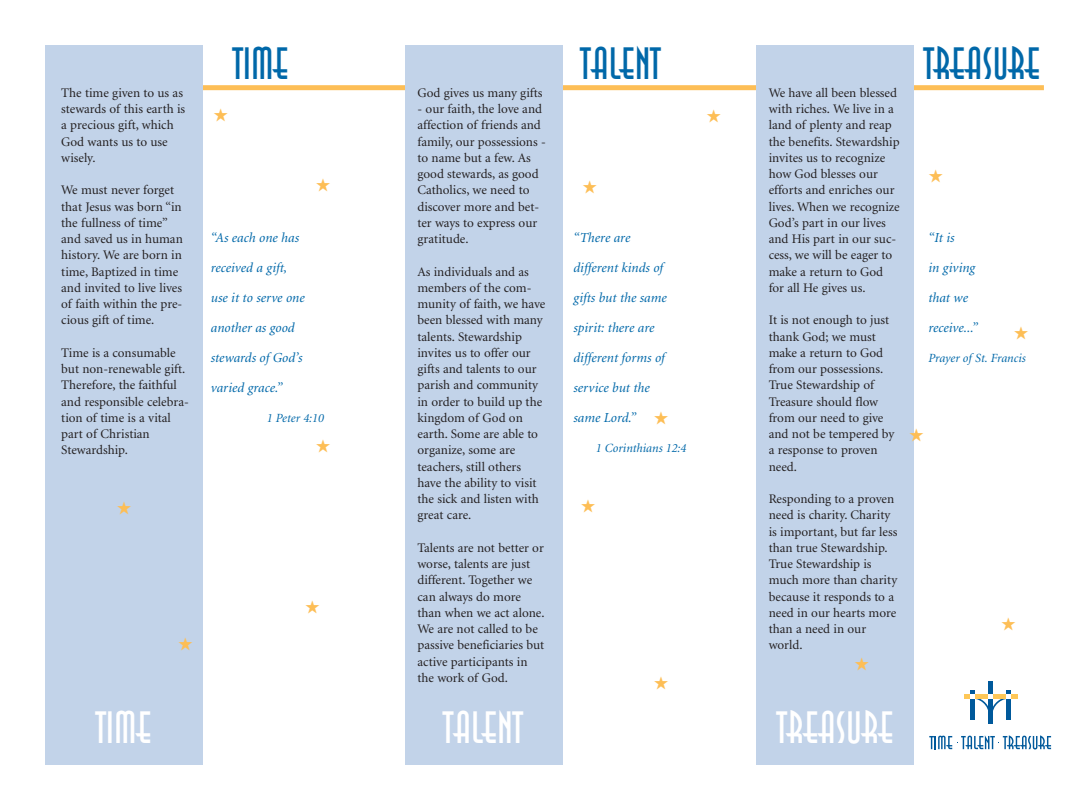
<style>
.page{position:relative;width:1080px;height:810px;background:#fff}
.page>*{position:absolute;margin:0;border:0;box-sizing:border-box;transform-origin:0 0}
.t1{font:45px "Anna";color:#0068a9}
.t2{font:45px "Anna";color:#fff}
.t3{font:italic 13.75px/30px "Minion";color:#0068a9}
.t4{font:13.12px/16.2px "Minion";color:#231f20}
.t5{font:italic 12.5px "Minion";color:#0068a9}
</style>
<div class="page">
<div style="left:191px;top:85px;width:853px;height:5px;background:#fdbe56"></div>
<div style="left:45px;top:45px;width:157px;height:720px;background:#c2d3e9"></div>
<div style="left:405px;top:45px;width:157px;height:720px;background:#c2d3e9"></div>
<svg style="left:929px;top:735px;width:122px;height:15px"></svg>
<hr style="left:964px;top:694px;width:54px;height:4px;background:#fec757">
<div style="left:1006px;top:690px;width:5px;height:29px;background:#00599b"></div>
<div style="left:970px;top:690px;width:5px;height:29px;background:#00599b"></div>
<div style="left:988px;top:681px;width:5px;height:43px;background:#00599b"></div>
<svg style="left:970px;top:694px;width:41px;height:17px"></svg>
<div style="left:756px;top:45px;width:158px;height:720px;background:#c2d3e9"></div>
<p class="t4" style="left:61px;top:84px;width:125px">The time given to us as stewards of this earth is a precious gift, which<br>God wants us to use wisely.</p>
<p class="t4" style="left:61px;top:182px;width:123px">We must never forget that Jesus was born “in the fullness of time” and saved us in human history. We are born in time, Baptized in time and invited to live lives of faith within the pre&shy;cious gift of time.</p>
<p class="t4" style="left:61px;top:344px;width:129px">Time is a consumable but non-renewable gift.<br>Therefore, the faithful and responsible celebra&shy;tion of time is a vital part of Christian<br>Stewardship.</p>
<h1 class="t1" style="left:233px;top:37px;width:57px">TIME</h1>
<p class="t3" style="left:211px;top:223px;width:95px">“As each one has received a gift, use it to serve one another as good stewards of God’s varied grace.”</p>
<p class="t5" style="left:267px;top:413px;width:59px">1 Peter 4:10</p>
<p class="t4" style="left:418px;top:84px;width:126px">God gives us many gifts</p>
<p class="t4" style="left:418px;top:100px;width:130px">- our faith, the love and affection of friends and family, our possessions - to name but a few. As good stewards, as good<br>Catholics, we need to discover more and bet&shy;ter ways to express our gratitude.</p>
<p class="t4" style="left:418px;top:263px;width:129px">As individuals and as members of the com&shy;munity of faith, we have been blessed with many talents. Stewardship invites us to offer our gifts and talents to our parish and community in order to build up the kingdom of God on earth. Some are able to organize, some are teachers, still others have the ability to visit the sick and listen with great care.</p>
<p class="t4" style="left:418px;top:539px;width:129px">Talents are not better or worse, talents are just different. Together we can always do more than when we act alone.<br>We are not called to be passive beneficiaries but active participants in the work of God.</p>
<h1 class="t1" style="left:581px;top:37px;width:81px">TALENT</h1>
<p class="t3" style="left:573px;top:223px;width:95px">“There are different kinds of gifts but the same spirit: there are different forms of service but the same Lord.”</p>
<p class="t5" style="left:596px;top:443px;width:92px">1 Corinthians 12:4</p>
<p class="t4" style="left:769px;top:84px;width:132px">We have all been blessed with riches. We live in a land of plenty and reap the benefits. Stewardship invites us to recognize how God blesses our efforts and enriches our lives. When we recognize<br>God’s part in our lives and His part in our suc&shy;cess, we will be eager to make a return to God for all He gives us.</p>
<p class="t4" style="left:769px;top:312px;width:127px">It is not enough to just thank God; we must make a return to God from our possessions.<br>True Stewardship of<br>Treasure should flow from our need to give and not be tempered by a response to proven need.</p>
<p class="t4" style="left:769px;top:490px;width:130px">Responding to a proven need is charity. Charity is important, but far less than true Stewardship.<br>True Stewardship is much more than charity because it responds to a need in our hearts more than a need in our world.</p>
<h1 class="t2" style="left:96px;top:701px;width:57px">TIME</h1>
<h1 class="t2" style="left:443px;top:701px;width:81px">TALENT</h1>
<h1 class="t2" style="left:777px;top:701px;width:118px">TREASURE</h1>
<h1 class="t1" style="left:924px;top:37px;width:118px">TREASURE</h1>
<p class="t3" style="left:928px;top:223px;width:51px">“It is<br>in giving that we receive...”</p>
<p class="t5" style="left:928px;top:353px;width:99px">Prayer of St. Francis</p>
</div>
